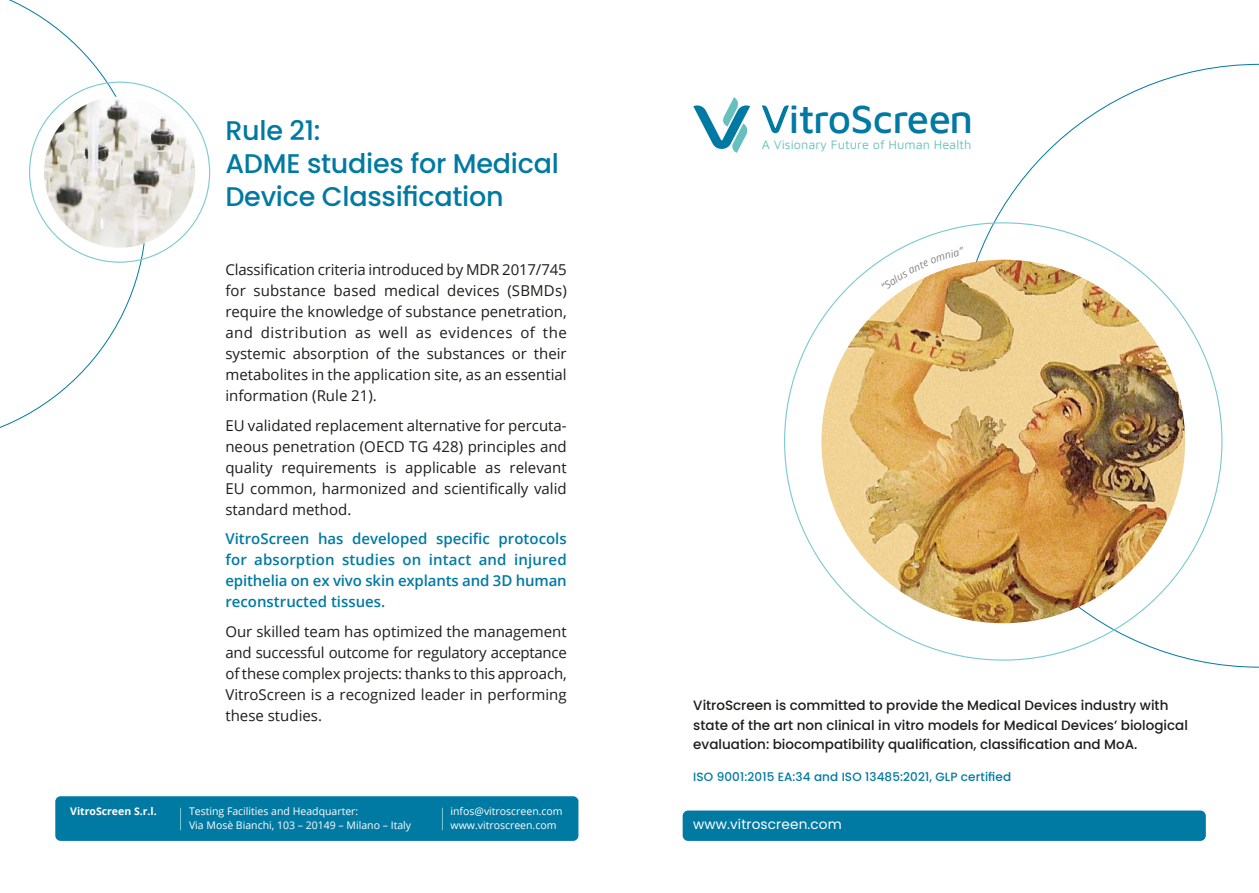
<style>
.page{position:relative;width:1259px;height:893px;background:#fff}
.page>*{position:absolute;margin:0;border:0;box-sizing:border-box;transform-origin:0 0}
.t1{font:500 40.5px "Maven Pro";letter-spacing:-.015em;color:#007aa3}
.t2{font:500 27px "Poppins";letter-spacing:-.01em;color:#007aa3}
.t3{font:15px/21px "Open Sans";color:#1d1d1b;text-align:justify}
.t4{font:600 15px/21px "Open Sans";letter-spacing:-.01em;color:#007aa3;text-align:justify}
.t5{font:13.65px "Poppins";letter-spacing:.01em;color:#fff}
.t6{font:500 13.5px/19.5px "Poppins";color:#1d1d1b}
.t7{font:12.75px "Maven Pro";letter-spacing:.005em;color:#66c1be}
.t8{font:500 12px "Poppins";letter-spacing:.01em;color:#007aa3}
.t9{font:10.5px "Open Sans";color:#fff}
.t10{font:700 10.5px "Open Sans";color:#fff}
</style>
<div class="page">
<svg style="left:957px;top:64px;width:302px;height:603px"></svg>
<img style="left:821px;top:260px;width:364px;height:363px;border-radius:182px">
<svg style="left:0;top:0;width:147px;height:428px"></svg>
<img style="left:44px;top:97px;width:151px;height:151px;border-radius:76px">
<svg style="left:693px;top:97px;width:57px;height:56px"></svg>
<svg style="left:762px;top:105px;width:27px;height:28px"></svg>
<div style="left:55px;top:796px;width:523px;height:45px;background:#007aa3;border-radius:5px"></div>
<svg style="left:180px;top:808px;width:1px;height:22px"></svg>
<svg style="left:442px;top:808px;width:1px;height:22px"></svg>
<div style="left:682px;top:810px;width:523px;height:31px;background:#007aa3;border-radius:5px"></div>
<svg style="left:881px;top:247px;width:82px;height:42px"></svg>
<p class="t2" style="left:225px;top:115px;width:97px">Rule 21:</p>
<p class="t2" style="left:225px;top:148px;width:335px">ADME studies for Medical</p>
<p class="t2" style="left:225px;top:181px;width:280px">Device Classification</p>
<p class="t3" style="left:225px;top:259px;width:343px">Classification criteria introduced by MDR 2017/745 for substance based medical devices (SBMDs) require the knowledge of substance penetration, and distribution as well as evidences of the systemic absorption of the substances or their metabolites in the application site, as an essential information (Rule 21).</p>
<p class="t3" style="left:225px;top:414px;width:343px">EU validated replacement alternative for percuta&shy;neous penetration (OECD TG 428) principles and quality requirements is applicable as relevant EU common, harmonized and scientifically valid standard method.</p>
<p class="t4" style="left:225px;top:528px;width:343px">VitroScreen has developed specific protocols for absorption studies on intact and injured epithelia on ex vivo skin explants and 3D human reconstructed tissues.</p>
<p class="t3" style="left:225px;top:620px;width:343px">Our skilled team has optimized the management and successful outcome for regulatory acceptance of these complex projects: thanks to this approach, VitroScreen is a recognized leader in performing these studies.</p>
<p class="t1" style="left:789px;top:91px;width:186px">itroScreen</p>
<p class="t7" style="left:762px;top:136px;width:211px">A Visionary Future of Human Health</p>
<p class="t6" style="left:693px;top:696px;width:496px">VitroScreen is committed to provide the Medical Devices industry with state of the art non clinical in vitro models for Medical Devices’ biological evaluation: biocompatibility qualification, classification and MoA.</p>
<p class="t8" style="left:693px;top:769px;width:319px">ISO 9001:2015 EA:34 and ISO 13485:2021, GLP certified</p>
<p class="t10" style="left:70px;top:804px;width:88px">VitroScreen S.r.l.</p>
<p class="t9" style="left:189px;top:804px;width:171px">Testing Facilities and Headquarter:</p>
<p class="t9" style="left:189px;top:818px;width:224px">Via Mosè Bianchi, 103 – 20149 – Milano – Italy</p>
<p class="t9" style="left:450px;top:804px;width:114px">infos@vitroscreen.com</p>
<p class="t9" style="left:450px;top:818px;width:107px">www.vitroscreen.com</p>
<p class="t5" style="left:693px;top:816px;width:150px">www.vitroscreen.com</p>
</div>
